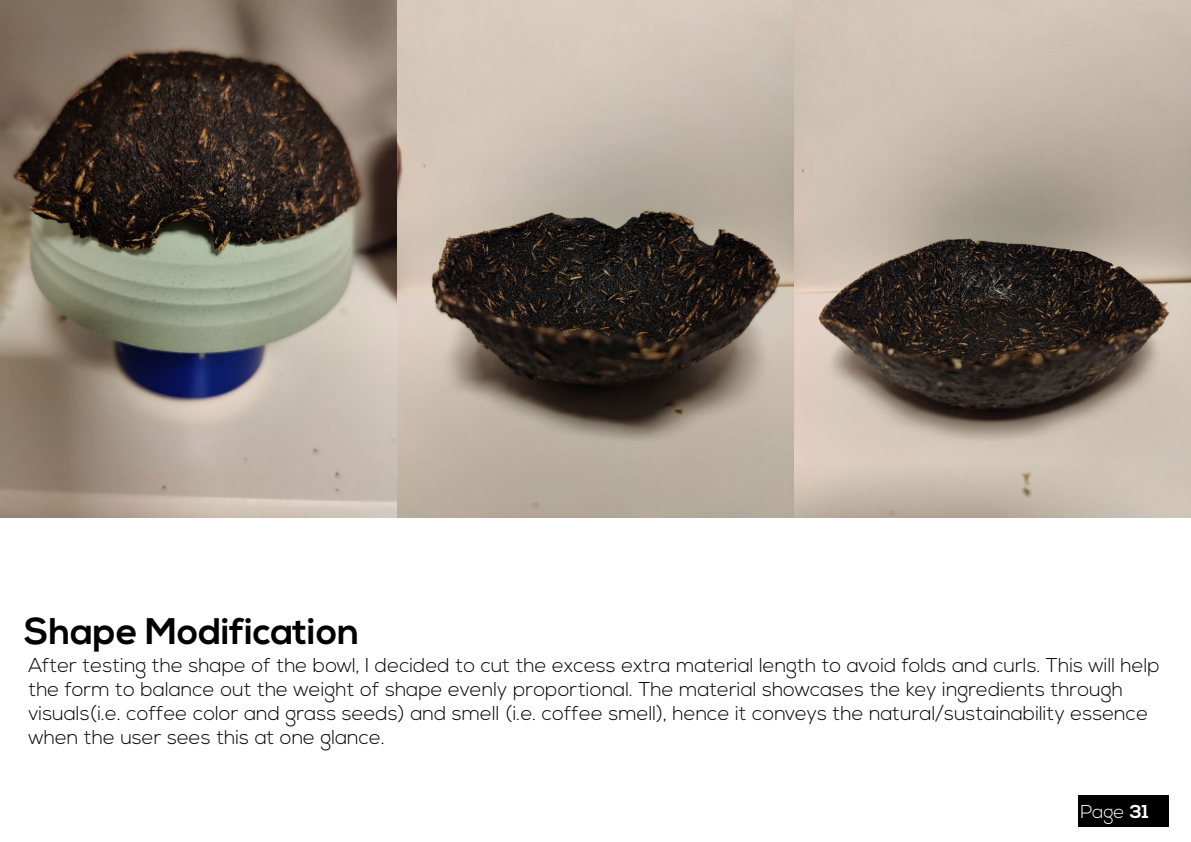
<style>
.page{position:relative;width:1191px;height:842px;background:#fff}
.page>*{position:absolute;margin:0;border:0;box-sizing:border-box;transform-origin:0 0}
.t1{font:700 37px "Nexa";color:#000}
.t2{font:300 20px/24px "Nexa";color:#000}
.t3{font:300 18.6px "Nexa";color:#fff}
.s1{font-weight:700}
</style>
<div class="page">
<img style="left:0;top:0;width:1191px;height:518px">
<div style="left:1078px;top:795px;width:91px;height:32px;background:#000"></div>
<h1 class="t1" style="left:24px;top:610px;width:337px">Shape Modification</h1>
<p class="t2" style="left:29px;top:654px;width:1132px">After testing the shape of the bowl, I decided to cut the excess extra material length to avoid folds and curls. This will help the form to balance out the weight of shape evenly proportional. The material showcases the key ingredients through visuals(i.e. coffee color and grass seeds) and smell (i.e. coffee smell), hence it conveys the natural/sustainability essence when the user sees this at one glance.</p>
<p class="t3" style="left:1080px;top:801px;width:70px">Page <span class="s1">31</span></p>
</div>
